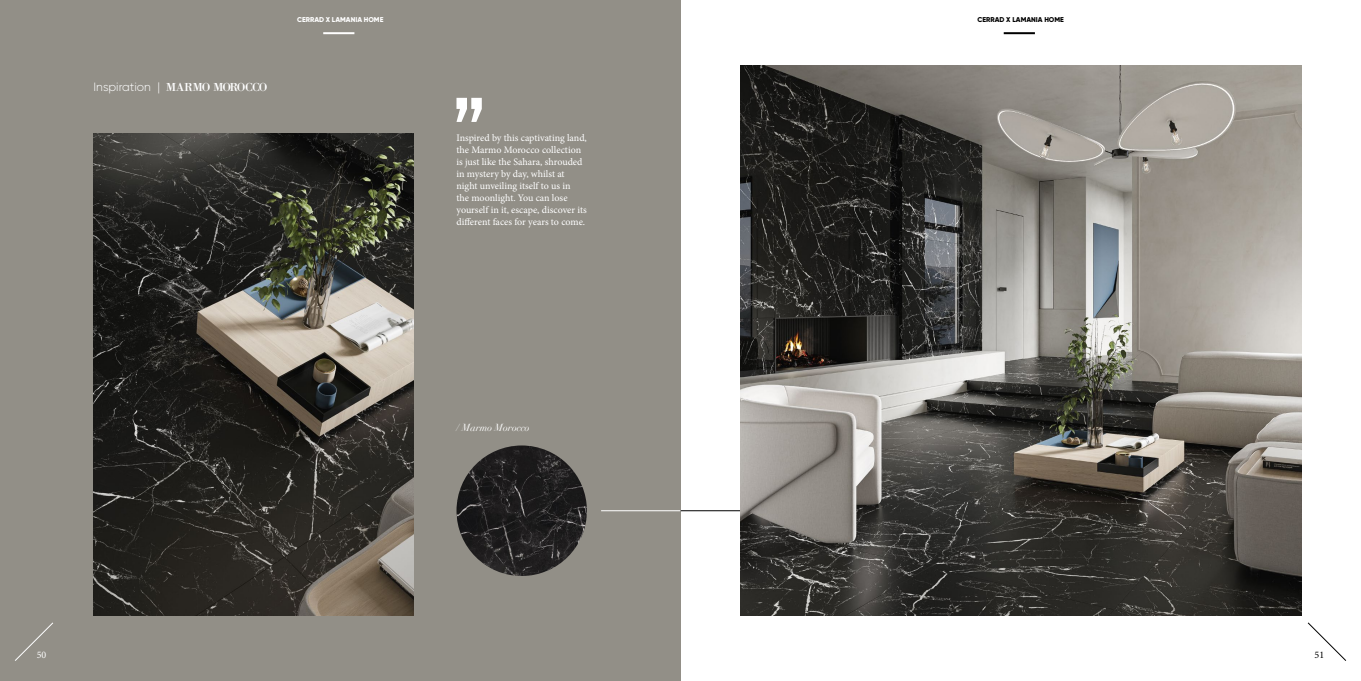
<style>
.page{position:relative;width:1361px;height:681px;background:#fff}
.page>*{position:absolute;margin:0;border:0;box-sizing:border-box;transform-origin:0 0}
.t1{font:300 12px "Gilroy";color:#fff}
.t2{font:10px/12px "Minion Pro";color:#fff}
.t3{font:italic 10px "Didot";color:#fff}
.t4{font:10px "Minion Pro";color:#000}
.t5{font:800 7px "Gilroy";color:#000}
.t6{font:800 7px "Gilroy";color:#fff}
.s1{font-family:"Bodoni XT";font-weight:400}
</style>
<div class="page">
<div style="left:0;top:0;width:680px;height:680px;background:#928f87"></div>
<img style="left:94px;top:133px;width:320px;height:482px">
<img style="left:456px;top:445px;width:131px;height:130px;border-radius:65px">
<hr style="left:680px;top:510px;width:60px;height:1px;background:#000">
<hr style="left:601px;top:510px;width:79px;height:1px;background:#fff">
<img style="left:740px;top:65px;width:561px;height:550px">
<svg style="left:456px;top:98px;width:26px;height:24px"></svg>
<svg style="left:1307px;top:622px;width:40px;height:39px"></svg>
<hr style="left:1003px;top:32px;width:32px;height:2px;background:#000">
<svg style="left:15px;top:622px;width:38px;height:39px"></svg>
<hr style="left:323px;top:32px;width:31px;height:2px;background:#fff">
<p class="t1" style="left:94px;top:79px;width:175px">Inspiration | <span class="s1">MARMO MOROCCO</span></p>
<p class="t6" style="left:297px;top:15px;width:88px">CERRAD X LAMANIA HOME</p>
<p class="t2" style="left:456px;top:131px;width:132px">Inspired by this captivating land, the Marmo Morocco collection is just like the Sahara, shrouded in mystery by day, whilst at night unveiling itself to us in<br>the moonlight. You can lose yourself in it, escape, discover its different faces for years to come.</p>
<p class="t3" style="left:456px;top:421px;width:75px">/ Marmo Morocco</p>
<p class="t2" style="left:37px;top:649px;width:11px">50</p>
<p class="t5" style="left:977px;top:15px;width:88px">CERRAD X LAMANIA HOME</p>
<p class="t4" style="left:1314px;top:648px;width:11px">51</p>
</div>
